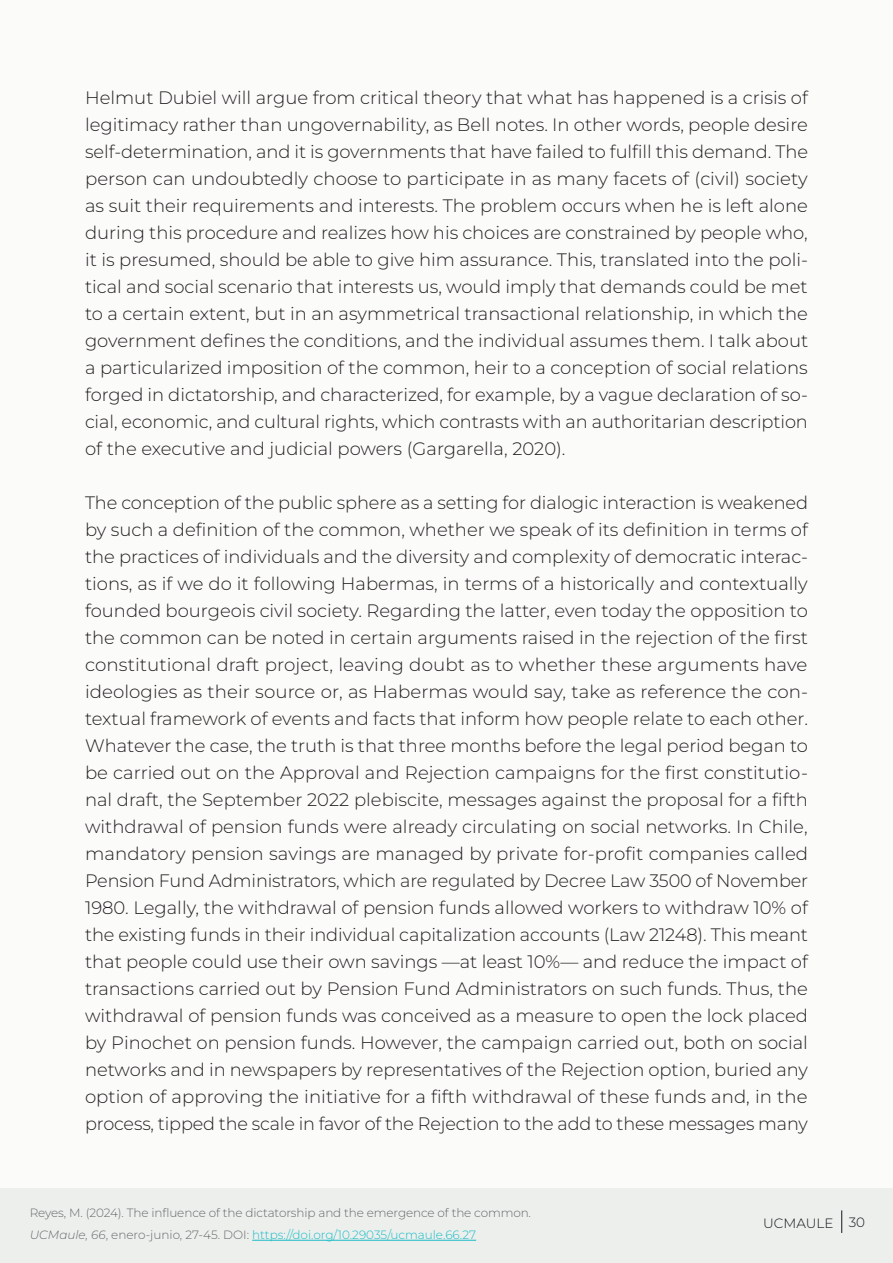
<style>
.page{position:relative;width:893px;height:1263px;background:#fbfbfa}
.page>*{position:absolute;margin:0;border:0;box-sizing:border-box;transform-origin:0 0}
.t1{font:300 18px/27px "Montserrat";letter-spacing:-.01em;color:#231f20;text-align:justify}
.t2{font:300 13.5px "Montserrat";color:#13161c}
.t3{font:300 12px "Montserrat";letter-spacing:-.01em;color:#646969}
.t4{font:300 12px "Montserrat";color:#19bcc6}
.s1{font-style:italic;color:#646969}
.s2{color:#646969}
</style>
<div class="page">
<div style="left:0;top:1188px;width:893px;height:75px;background:#edefed"></div>
<svg style="left:841px;top:1210px;width:1px;height:23px"></svg>
<hr style="left:252px;top:1240px;width:224px;height:1px;background:#19bcc6">
<p class="t1" style="left:85px;top:83px;width:725px">Helmut Dubiel will argue from critical theory that what has happened is a crisis of legitimacy rather than ungovernability, as Bell notes. In other words, people desire self-determination, and it is governments that have failed to fulfill this demand. The person can undoubtedly choose to participate in as many facets of (civil) society as suit their requirements and interests. The problem occurs when he is left alone during this procedure and realizes how his choices are constrained by people who, it is presumed, should be able to give him assurance. This, translated into the poli&shy;tical and social scenario that interests us, would imply that demands could be met to a certain extent, but in an asymmetrical transactional relationship, in which the government defines the conditions, and the individual assumes them. I talk about a particularized imposition of the common, heir to a conception of social relations forged in dictatorship, and characterized, for example, by a vague declaration of so&shy;cial, economic, and cultural rights, which contrasts with an authoritarian description of the executive and judicial powers (Gargarella, 2020).</p>
<p class="t1" style="left:85px;top:488px;width:725px">The conception of the public sphere as a setting for dialogic interaction is weakened by such a definition of the common, whether we speak of its definition in terms of the practices of individuals and the diversity and complexity of democratic interac&shy;tions, as if we do it following Habermas, in terms of a historically and contextually founded bourgeois civil society. Regarding the latter, even today the opposition to the common can be noted in certain arguments raised in the rejection of the first constitutional draft project, leaving doubt as to whether these arguments have ideologies as their source or, as Habermas would say, take as reference the con&shy;textual framework of events and facts that inform how people relate to each other.<br>Whatever the case, the truth is that three months before the legal period began to be carried out on the Approval and Rejection campaigns for the first constitutio&shy;nal draft, the September 2022 plebiscite, messages against the proposal for a fifth withdrawal of pension funds were already circulating on social networks. In Chile, mandatory pension savings are managed by private for-profit companies called Pension Fund Administrators, which are regulated by Decree Law 3500 of November 1980. Legally, the withdrawal of pension funds allowed workers to withdraw 10% of the existing funds in their individual capitalization accounts (Law 21248). This meant that people could use their own savings —at least 10%— and reduce the impact of transactions carried out by Pension Fund Administrators on such funds. Thus, the withdrawal of pension funds was conceived as a measure to open the lock placed by Pinochet on pension funds. However, the campaign carried out, both on social networks and in newspapers by representatives of the Rejection option, buried any option of approving the initiative for a fifth withdrawal of these funds and, in the process, tipped the scale in favor of the Rejection to the add to these messages many</p>
<p class="t3" style="left:30px;top:1205px;width:503px">Reyes, M. (2024). The influence of the dictatorship and the emergence of the common.</p>
<p class="t4" style="left:30px;top:1226px;width:448px"><span class="s1">UCMaule, 66</span><span class="s2">, enero-junio, 27-45. DOI:</span> https://doi.org/10.29035/ucmaule.66.27</p>
<p class="t2" style="left:763px;top:1214px;width:103px">UCMAULE 30</p>
</div>
